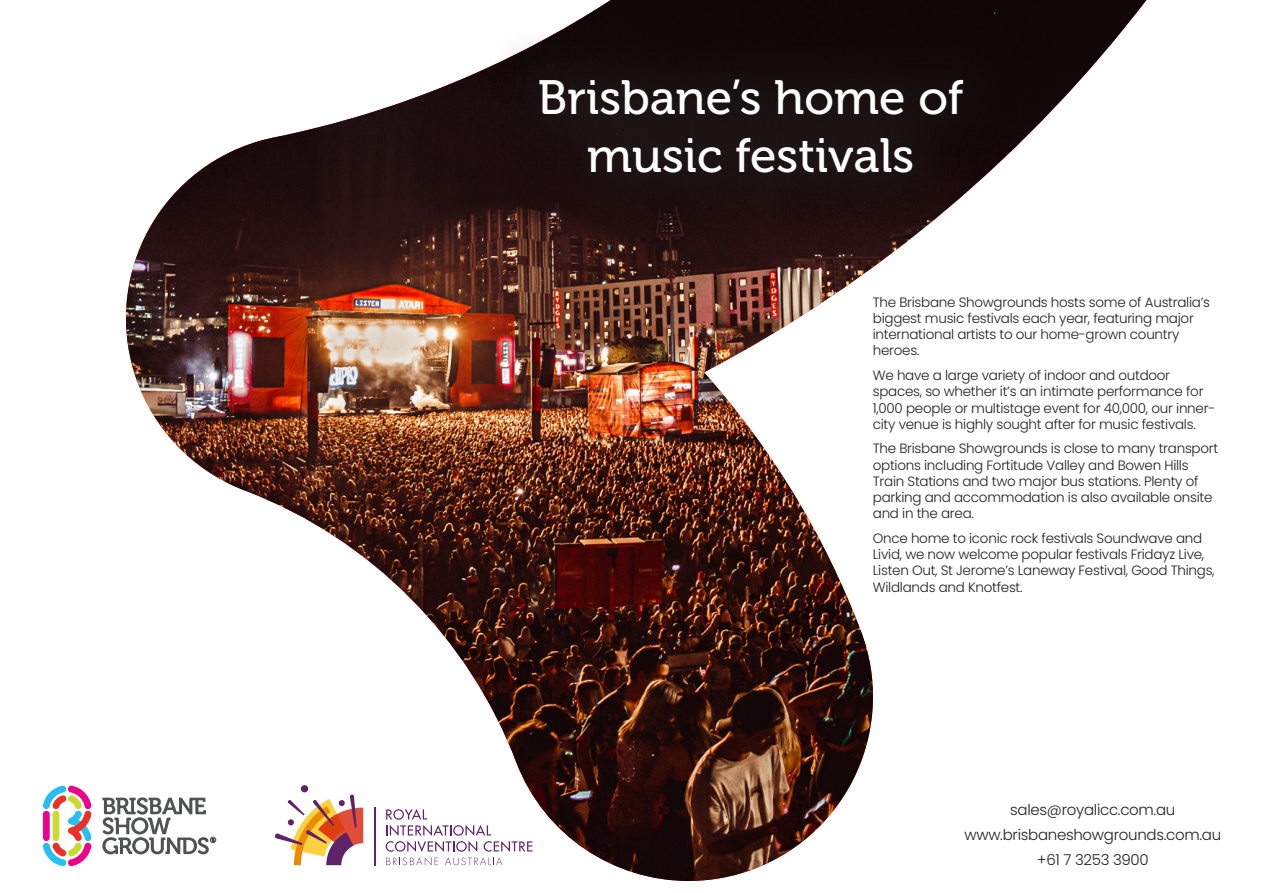
<style>
.page{position:relative;width:1263px;height:893px;background:#fff}
.page>*{position:absolute;margin:0;border:0;box-sizing:border-box;transform-origin:0 0}
.CONTENT_HEADING_1{font:48px/57.6px "Museo 500";color:#fff;text-align:center}
.CONTENT_HEADING_1-2{font:300 15px "Poppins";letter-spacing:-.02em;color:#231f20}
.CONTENT_HEADING_1-3{font:300 13.5px/16.2px "Poppins";letter-spacing:-.02em;color:#231f20}
</style>
<div class="page">
<img style="left:125px;top:0;width:1021px;height:881px">
<svg style="left:486px;top:26px;width:530px;height:202px;background:#25191a"></svg>
<svg style="left:43px;top:785px;width:49px;height:81px"></svg>
<div style="left:43px;top:811px;width:7px;height:30px;background:#ed028a;border-radius:3px"></div>
<div style="left:53px;top:811px;width:6px;height:30px;background:#cadb2f;border-radius:3px"></div>
<svg style="left:102px;top:797px;width:114px;height:57px"></svg>
<svg style="left:386px;top:809px;width:146px;height:56px"></svg>
<hr style="left:374px;top:808px;width:1px;height:58px;background:#5f2167">
<svg style="left:275px;top:794px;width:88px;height:71px"></svg>
<div style="left:301px;top:785px;width:7px;height:8px;background:#5f2167;border-radius:3px"></div>
<p class="CONTENT_HEADING_1" style="left:538px;top:70px;width:427px">Brisbane’s home of music festivals</p>
<p class="CONTENT_HEADING_1-3" style="left:873px;top:294px;width:339px">The Brisbane Showgrounds hosts some of Australia’s biggest music festivals each year, featuring major international artists to our home-grown country heroes.</p>
<p class="CONTENT_HEADING_1-3" style="left:873px;top:367px;width:344px">We have a large variety of indoor and outdoor spaces, so whether it’s an intimate performance for 1,000 people or multistage event for 40,000, our inner&shy;city venue is highly sought after for music festivals.</p>
<p class="CONTENT_HEADING_1-3" style="left:873px;top:441px;width:347px">The Brisbane Showgrounds is close to many transport options including Fortitude Valley and Bowen Hills Train Stations and two major bus stations. Plenty of parking and accommodation is also available onsite and in the area.</p>
<p class="CONTENT_HEADING_1-3" style="left:873px;top:530px;width:343px">Once home to iconic rock festivals Soundwave and Livid, we now welcome popular festivals Fridayz Live, Listen Out, St Jerome’s Laneway Festival, Good Things, Wildlands and Knotfest.</p>
<p class="CONTENT_HEADING_1-2" style="left:1010px;top:801px;width:167px">sales@royalicc.com.au</p>
<p class="CONTENT_HEADING_1-2" style="left:964px;top:826px;width:258px">www.brisbaneshowgrounds.com.au</p>
<p class="CONTENT_HEADING_1-2" style="left:1037px;top:851px;width:113px">+61 7 3253 3900</p>
</div>
